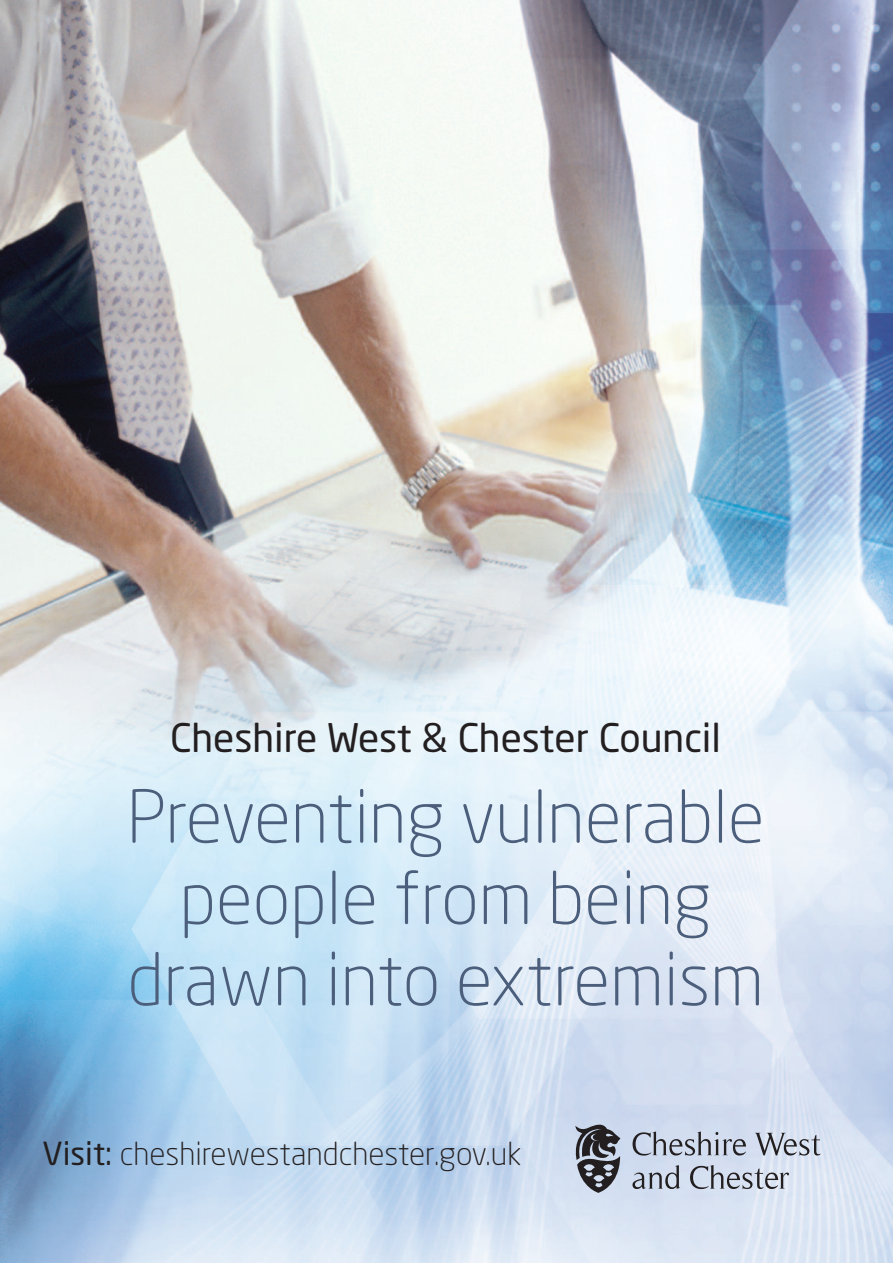
<style>
.page{position:relative;width:893px;height:1263px;background:#fff}
.page>*{position:absolute;margin:0;border:0;box-sizing:border-box;transform-origin:0 0}
.t1{font:300 72px/81.3px "Neo Sans";color:#4b5e7b;text-align:center}
.t2{font:39px "Neo Sans";color:#231f20}
.t3{font:300 31.5px "Neo Sans";color:#231f20}
.s1{font-weight:400}
</style>
<div class="page">
<img style="left:0;top:0;width:893px;height:1263px">
<svg style="left:633px;top:1131px;width:113px;height:25px;background:#a9b1c0"></svg>
<svg style="left:755px;top:1133px;width:65px;height:23px"></svg>
<svg style="left:632px;top:1165px;width:48px;height:24px"></svg>
<svg style="left:690px;top:1165px;width:99px;height:24px;background:#aeb5c1"></svg>
<svg style="left:573px;top:1123px;width:47px;height:70px;background:#757983"></svg>
<p class="t2" style="left:170px;top:723px;width:552px">Cheshire West &amp; Chester Council</p>
<p class="t1" style="left:127px;top:782px;width:639px">Preventing vulnerable people from being drawn into extremism</p>
<p class="t3" style="left:43px;top:1141px;width:480px"><span class="s1">Visit:</span> cheshirewestandchester.gov.uk</p>
</div>
